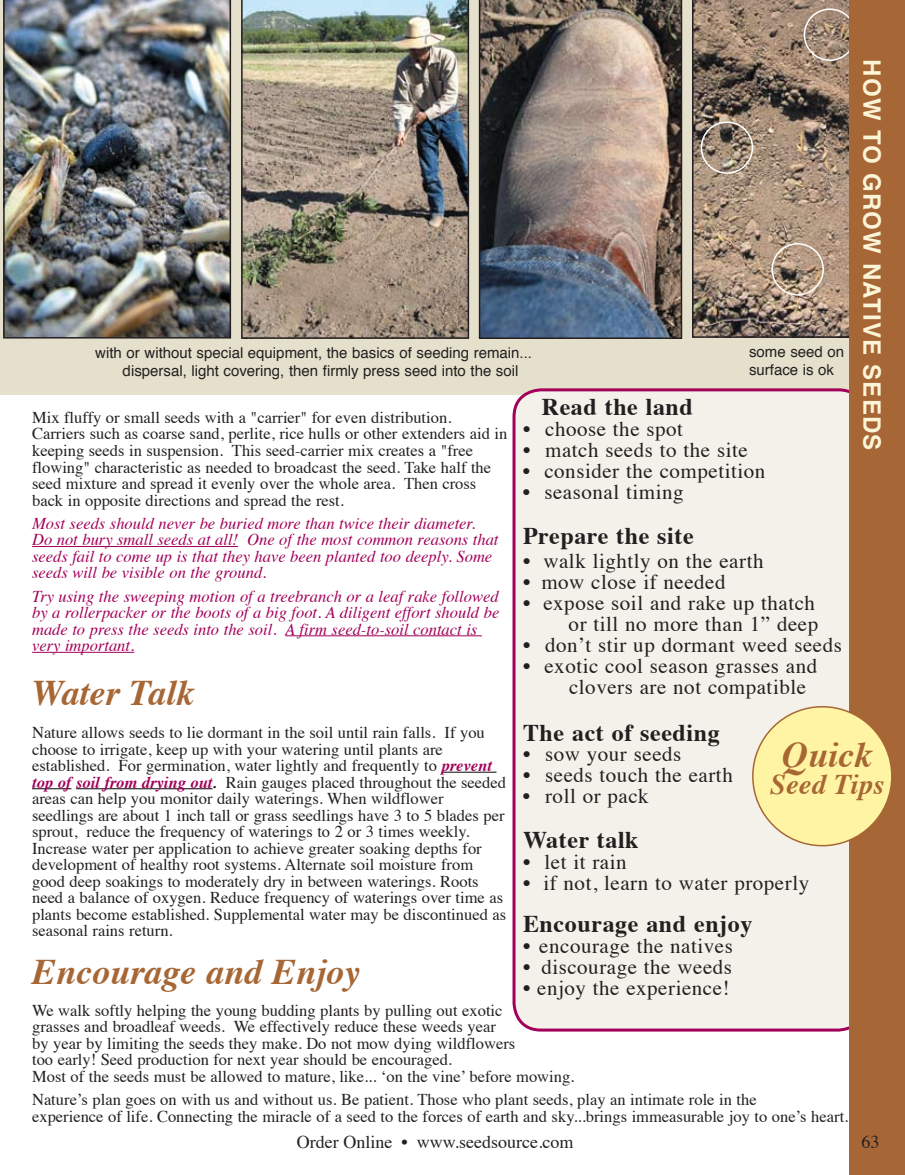
<style>
.page{position:relative;width:905px;height:1175px;background:#fff}
.page>*{position:absolute;margin:0;border:0;box-sizing:border-box;transform-origin:0 0}
.t1{font:italic 700 36px "Times";color:#a76735}
.t2{font:italic 700 28.5px "Times";letter-spacing:.005em;color:#a76735}
.t3{font:700 24px "Times";letter-spacing:.025em;color:#231f20}
.t4{font:700 24px "Helvetica";letter-spacing:.05em;color:#fcf4d6}
.t5{font:21px/21px "Times";letter-spacing:.025em;color:#231f20;text-align:right}
.t6{font:18px "Times";color:#231f20}
.t7{font:700 18px "Helvetica";color:#231f20}
.t8{font:16.5px/16.5px "Times";color:#231f20}
.t9{font:italic 16.5px/16.5px "Times";color:#a2005a}
.t10{font:700 16.5px "Times";letter-spacing:.075em;color:#231f20}
.t11{font:15px/18px "Helvetica";color:#231f20}
.s1{font-weight:700;font-style:italic;color:#a2005a}
.s2{font-weight:700;font-style:italic}
.s3{font-style:inherit}
.s4{font-size:12.3px}
</style>
<div class="page">
<div style="left:0;top:0;width:22px;height:84px;background:#e5e0cb"></div>
<div style="left:599px;top:0;width:305px;height:979px;background:#e5e0cb"></div>
<div style="left:1px;top:0;width:605px;height:394px;background:#e5e0cb"></div>
<hr style="left:32px;top:546px;width:206px;height:1px;background:#a2005a">
<hr style="left:285px;top:635px;width:197px;height:1px;background:#a2005a">
<hr style="left:32px;top:652px;width:102px;height:1px;background:#a2005a">
<hr style="left:441px;top:771px;width:55px;height:1px;background:#231f20">
<hr style="left:32px;top:788px;width:39px;height:1px;background:#231f20">
<hr style="left:76px;top:788px;width:136px;height:1px;background:#231f20">
<div style="left:514px;top:390px;width:351px;height:640px;background:#f4f1ea;border-radius:27px"></div>
<div style="left:512px;top:388px;width:354px;height:643px;border:3px solid #a2005a;border-radius:27px"></div>
<img style="left:479px;top:0;width:203px;height:339px">
<img style="left:3px;top:0;width:228px;height:338px">
<svg style="left:692px;top:0;width:157px;height:338px;background:#95806f"></svg>
<img style="left:241px;top:0;width:228px;height:339px">
<div style="left:700px;top:121px;width:53px;height:53px;border:2px solid #fff;border-radius:50%"></div>
<div style="left:771px;top:243px;width:53px;height:53px;border:2px solid #fff;border-radius:50%"></div>
<div style="left:803px;top:8px;width:53px;height:53px;border:2px solid #fff;border-radius:50%"></div>
<div style="left:849px;top:0;width:55px;height:1174px;background:#a76635"></div>
<div style="left:752px;top:706px;width:139px;height:139px;background:#fff4a3;border-radius:50%"></div>
<h3 class="t4" style="left:891px;top:59px;width:390px;rotate:90deg">How to Grow Native Seeds</h3>
<p class="t11" style="left:749px;top:343px;width:97px">some seed on surface is ok</p>
<p class="t11" style="left:123px;top:344px;width:411px;text-indent:-27px">with or without special equipment, the basics of seeding remain... dispersal, light covering, then firmly press seed into the soil</p>
<h3 class="t3" style="left:542px;top:384px;width:153px">Read the land</h3>
<p class="t5" style="left:523px;top:417px;width:161px">• choose the spot</p>
<p class="t5" style="left:523px;top:438px;width:226px">• match seeds to the site</p>
<p class="t5" style="left:523px;top:459px;width:244px">• consider the competition</p>
<p class="t5" style="left:523px;top:480px;width:162px">• seasonal timing</p>
<h3 class="t3" style="left:523px;top:513px;width:172px">Prepare the site</h3>
<p class="t5" style="left:523px;top:549px;width:242px">• walk lightly on the earth</p>
<p class="t5" style="left:523px;top:570px;width:204px">• mow close if needed</p>
<p class="t5" style="left:523px;top:591px;width:297px">• expose soil and rake up thatch or till no more than 1” deep</p>
<p class="t5" style="left:523px;top:633px;width:320px">• don’t stir up dormant weed seeds</p>
<p class="t5" style="left:569px;top:654px;width:250px;text-align:left;text-indent:-46px">• exotic cool season grasses and clovers are not compatible</p>
<h3 class="t3" style="left:523px;top:710px;width:198px">The act of seeding</h3>
<p class="t5" style="left:523px;top:741px;width:160px">• sow your seeds</p>
<p class="t5" style="left:523px;top:762px;width:211px">• seeds touch the earth</p>
<p class="t5" style="left:523px;top:783px;width:127px">• roll or pack</p>
<h3 class="t3" style="left:523px;top:816px;width:117px">Water talk</h3>
<p class="t5" style="left:523px;top:849px;width:105px">• let it rain</p>
<p class="t5" style="left:523px;top:870px;width:288px">• if not, learn to water properly</p>
<h3 class="t3" style="left:523px;top:900px;width:231px">Encourage and enjoy</h3>
<p class="t5" style="left:523px;top:933px;width:211px">• encourage the natives</p>
<p class="t5" style="left:523px;top:954px;width:210px">• discourage the weeds</p>
<p class="t5" style="left:523px;top:975px;width:208px">• enjoy the experience!</p>
<p class="t8" style="left:32px;top:408px;width:477px">Mix fluffy or small seeds with a "carrier" for even distribution.<br>Carriers such as coarse sand, perlite, rice hulls or other extenders aid in keeping seeds in suspension. This seed-carrier mix creates a "free flowing" characteristic as needed to broadcast the seed. Take half the seed mixture and spread it evenly over the whole area. Then cross back in opposite directions and spread the rest.</p>
<p class="t9" style="left:32px;top:514px;width:468px">Most seeds should never be buried more than twice their diameter.<br>Do not bury small seeds at all! One of the most common reasons that seeds fail to come up is that they have been planted too deeply. Some seeds will be visible on the ground.</p>
<p class="t9" style="left:32px;top:587px;width:468px">Try using the sweeping motion of a treebranch or a leaf rake followed by a rollerpacker or the boots of a big foot. A diligent effort should be made to press the seeds into the soil. A firm seed-to-soil contact is very important.</p>
<h1 class="t1" style="left:32px;top:659px;width:163px">Water Talk</h1>
<p class="t8" style="left:32px;top:723px;width:475px">Nature allows seeds to lie dormant in the soil until rain falls. If you choose to irrigate, keep up with your watering until plants are established. For germination, water lightly and frequently to <span class="s1">prevent top of soil from drying out</span><span class="s2">.</span> Rain gauges placed throughout the seeded areas can help you monitor daily waterings. When wildflower seedlings are about 1 inch tall or grass seedlings have 3 to 5 blades per sprout, reduce the frequency of waterings to 2 or 3 times weekly.<br>Increase water per application to achieve greater soaking depths for development of healthy root systems. Alternate soil moisture from good deep soakings to moderately dry in between waterings. Roots need a balance of oxygen. Reduce frequency of waterings over time as plants become established. Supplemental water may be discontinued as seasonal rains return.</p>
<h1 class="t1" style="left:32px;top:938px;width:329px">Encourage and Enjoy</h1>
<p class="t8" style="left:32px;top:1000px;width:544px">We walk softly helping the young budding plants by pulling out exotic<br>grasses and broadleaf weeds. We effectively reduce these weeds year<br>by year by limiting the seeds they make. Do not mow dying wildflowers<br>too early! Seed production for next year should be encouraged.<br>Most of the seeds must be allowed to mature, like... ‘on the vine’ before mowing.</p>
<p class="t8" style="left:32px;top:1089px;width:817px">Nature’s plan goes on with us and without us. Be patient. Those who plant seeds, play an intimate role in the<br>experience of life. Connecting the miracle of a seed to the forces of earth and sky...brings immeasurable joy to one’s heart.</p>
<h1 class="t1" style="left:782px;top:721px;width:91px">Quick</h1>
<h2 class="t2" style="left:770px;top:757px;width:115px">Seed Tips</h2>
<p class="t10" style="left:235px;top:1121px;width:391px"><span class="s3">N</span><span class="s4">ATIVE</span> <span class="s3">A</span><span class="s4">MERICAN</span> <span class="s3">S</span><span class="s4">EED</span> <span class="s3">•</span> www.seedsource.com</p>
<p class="t7" style="left:857px;top:1125px;width:22px">63</p>
<p class="t6" style="left:861px;top:1124px;width:19px">63</p>
<p class="t6" style="left:297px;top:1125px;width:278px">Order Online • www.seedsource.com</p>
<p class="t6" style="left:867px;top:1125px;width:19px">63</p>
</div>
